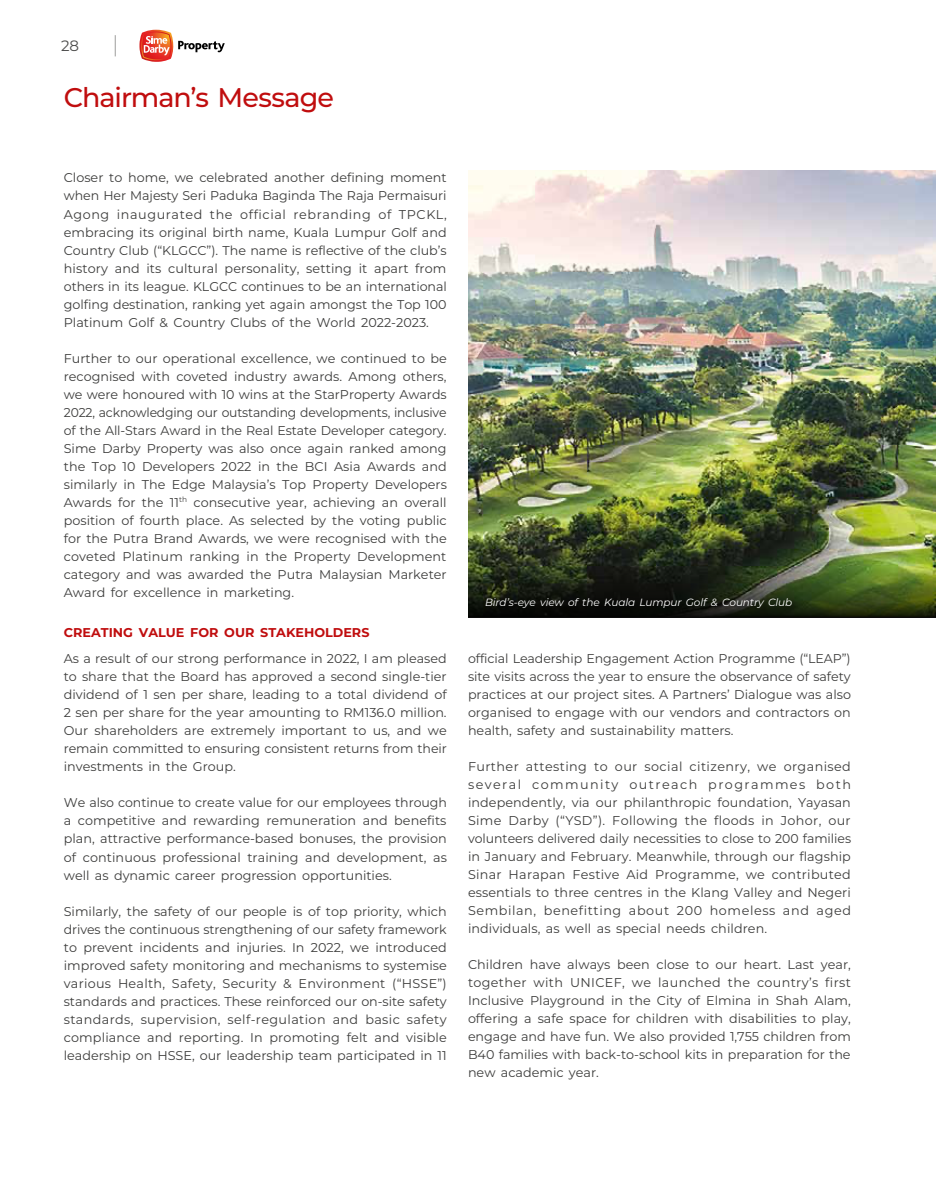
<style>
.page{position:relative;width:936px;height:1191px;background:#fff}
.page>*{position:absolute;margin:0;border:0;box-sizing:border-box;transform-origin:0 0}
.t1{font:500 27px "Montserrat";letter-spacing:-.035em;color:#c00d0e}
.t2{font:15px "Montserrat";color:#4a4a49}
.t3{font:12.75px/18px "Montserrat";color:#3c3c3b;text-align:justify}
.t4{font:700 12.75px "Montserrat";color:#c00d0e}
.t5{font:italic 10.5px "Montserrat";letter-spacing:-.01em;color:#fff}
</style>
<div class="page">
<img style="left:468px;top:170px;width:467px;height:396px">
<svg style="left:468px;top:566px;width:467px;height:51px;background:#2f3c1c"></svg>
<div style="left:484px;top:596px;width:315px;height:19px;background:#000;opacity:.7"></div>
<svg style="left:115px;top:35px;width:1px;height:21px"></svg>
<svg style="left:178px;top:41px;width:47px;height:11px"></svg>
<img style="left:139px;top:30px;width:34px;height:32px">
<img style="left:141px;top:31px;width:30px;height:30px">
<svg style="left:144px;top:36px;width:26px;height:19px"></svg>
<p class="t2" style="left:61px;top:35px;width:20px">28</p>
<h1 class="t1" style="left:64px;top:78px;width:272px">Chairman’s Message</h1>
<p class="t3" style="left:64px;top:168px;width:384px">Closer to home, we celebrated another defining moment when Her Majesty Seri Paduka Baginda The Raja Permaisuri Agong inaugurated the official rebranding of TPCKL, embracing its original birth name, Kuala Lumpur Golf and Country Club (“KLGCC”). The name is reflective of the club’s history and its cultural personality, setting it apart from others in its league. KLGCC continues to be an international golfing destination, ranking yet again amongst the Top 100<br>Platinum Golf &amp; Country Clubs of the World 2022-2023.</p>
<p class="t3" style="left:64px;top:348px;width:384px">Further to our operational excellence, we continued to be recognised with coveted industry awards. Among others, we were honoured with 10 wins at the StarProperty Awards 2022, acknowledging our outstanding developments, inclusive of the All-Stars Award in the Real Estate Developer category.<br>Sime Darby Property was also once again ranked among the Top 10 Developers 2022 in the BCI Asia Awards and similarly in The Edge Malaysia’s Top Property Developers Awards for the 11<sup>th</sup> consecutive year, achieving an overall position of fourth place. As selected by the voting public for the Putra Brand Awards, we were recognised with the coveted Platinum ranking in the Property Development category and was awarded the Putra Malaysian Marketer Award for excellence in marketing.</p>
<p class="t4" style="left:64px;top:623px;width:307px">CREATING VALUE FOR OUR STAKEHOLDERS</p>
<p class="t3" style="left:64px;top:649px;width:384px">As a result of our strong performance in 2022, I am pleased to share that the Board has approved a second single-tier dividend of 1 sen per share, leading to a total dividend of 2 sen per share for the year amounting to RM136.0 million.<br>Our shareholders are extremely important to us, and we remain committed to ensuring consistent returns from their investments in the Group.</p>
<p class="t3" style="left:64px;top:793px;width:384px">We also continue to create value for our employees through a competitive and rewarding remuneration and benefits plan, attractive performance-based bonuses, the provision of continuous professional training and development, as well as dynamic career progression opportunities.</p>
<p class="t3" style="left:64px;top:901px;width:384px">Similarly, the safety of our people is of top priority, which drives the continuous strengthening of our safety framework to prevent incidents and injuries. In 2022, we introduced improved safety monitoring and mechanisms to systemise various Health, Safety, Security &amp; Environment (“HSSE”) standards and practices. These reinforced our on-site safety standards, supervision, self-regulation and basic safety compliance and reporting. In promoting felt and visible leadership on HSSE, our leadership team participated in 11</p>
<p class="t5" style="left:485px;top:594px;width:309px">Bird’s-eye view of the Kuala Lumpur Golf &amp; Country Club</p>
<p class="t3" style="left:468px;top:649px;width:384px">official Leadership Engagement Action Programme (“LEAP”) site visits across the year to ensure the observance of safety practices at our project sites. A Partners’ Dialogue was also organised to engage with our vendors and contractors on health, safety and sustainability matters.</p>
<p class="t3" style="left:468px;top:757px;width:384px">Further attesting to our social citizenry, we organised several community outreach programmes both independently, via our philanthropic foundation, Yayasan Sime Darby (“YSD”). Following the floods in Johor, our volunteers delivered daily necessities to close to 200 families in January and February. Meanwhile, through our flagship Sinar Harapan Festive Aid Programme, we contributed essentials to three centres in the Klang Valley and Negeri Sembilan, benefitting about 200 homeless and aged individuals, as well as special needs children.</p>
<p class="t3" style="left:468px;top:955px;width:384px">Children have always been close to our heart. Last year, together with UNICEF, we launched the country’s first Inclusive Playground in the City of Elmina in Shah Alam, offering a safe space for children with disabilities to play, engage and have fun. We also provided 1,755 children from B40 families with back-to-school kits in preparation for the new academic year.</p>
</div>
